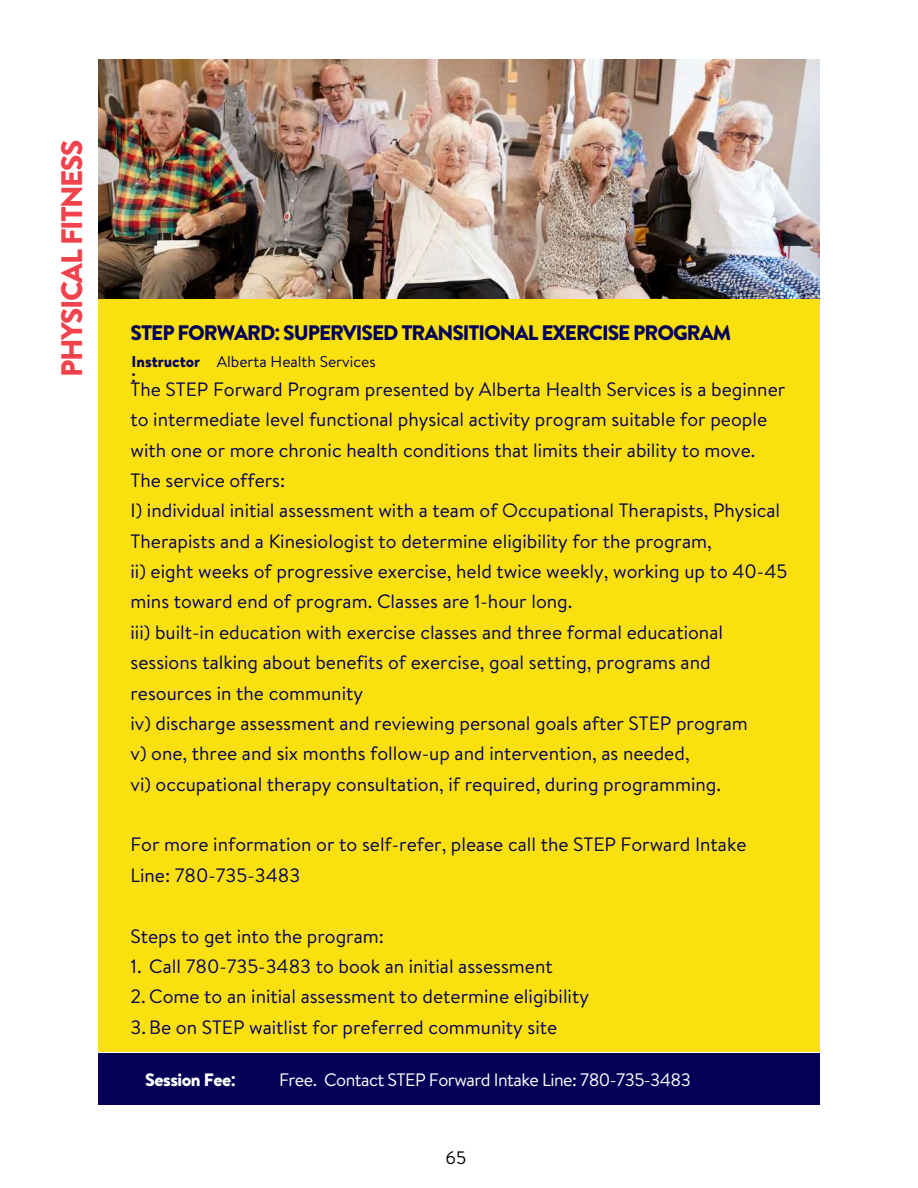
<style>
.page{position:relative;width:918px;height:1188px;background:#fff}
.page>*{position:absolute;margin:0;border:0;box-sizing:border-box;transform-origin:0 0}
.t1{font:900 29.7px "Hv D Trial Brandon Text";letter-spacing:-.05em;color:#f2424c}
.t2{font:900 21px "Hv D Trial Brandon Text";letter-spacing:-.05em;color:#040157}
.t3{font:19.35px/30.3px "Brandon Text";color:#040157}
.t4{font:18px "Brandon Text";letter-spacing:-.03em;color:#fff}
.t5{font:900 18px "Hv D Trial Brandon Text";letter-spacing:-.03em;color:#fff}
.t6{font:18px "Brandon Text";color:#000}
.t7{font:15.6px "Brandon Text";color:#040157}
.t8{font:900 15.6px "Hv D Trial Brandon Text";color:#040157}
.t9{font:700 15.6px "Noto Sans";color:#040157}
.s1{font-family:"Noto Sans";font-weight:700}
</style>
<div class="page">
<img style="left:98px;top:59px;width:721px;height:240px">
<div style="left:98px;top:299px;width:722px;height:753px;background:#fae00f"></div>
<div style="left:98px;top:1053px;width:722px;height:52px;background:#040157"></div>
<h1 class="t1" style="left:50px;top:377px;width:239px;rotate:-90deg">PHYSICAL FITNESS</h1>
<p class="t2" style="left:131px;top:317px;width:602px">STEP FORWARD<span class="s1">:</span> SUPERVISED TRANSITIONAL EXERCISE PROGRAM</p>
<p class="t8" style="left:132px;top:350px;width:70px">Instructor</p>
<p class="t9" style="left:132px;top:366px;width:6px">:</p>
<p class="t7" style="left:217px;top:350px;width:161px">Alberta Health Services</p>
<p class="t3" style="left:131px;top:373px;width:658px">The STEP Forward Program presented by Alberta Health Services is a beginner to intermediate level functional physical activity program suitable for people with one or more chronic health conditions that limits their ability to move.<br>The service offers:<br>I) individual initial assessment with a team of Occupational Therapists, Physical Therapists and a Kinesiologist to determine eligibility for the program,<br>ii) eight weeks of progressive exercise, held twice weekly, working up to 40-45 mins toward end of program. Classes are 1-hour long.<br>iii) built-in education with exercise classes and three formal educational sessions talking about benefits of exercise, goal setting, programs and resources in the community<br>iv) discharge assessment and reviewing personal goals after STEP program<br>v) one, three and six months follow-up and intervention, as needed,<br>vi) occupational therapy consultation, if required, during programming.</p>
<p class="t3" style="left:131px;top:829px;width:618px">For more information or to self-refer, please call the STEP Forward Intake<br>Line: 780-735-3483</p>
<p class="t3" style="left:131px;top:920px;width:255px">Steps to get into the program:</p>
<p class="t3" style="left:131px;top:951px;width:424px">1. Call 780-735-3483 to book an initial assessment</p>
<p class="t3" style="left:131px;top:981px;width:460px">2. Come to an initial assessment to determine eligibility<br>3.Be on STEP waitlist for preferred community site</p>
<p class="t5" style="left:145px;top:1067px;width:92px">Session Fee<span class="s1">:</span></p>
<p class="t4" style="left:279px;top:1067px;width:413px">Free. Contact STEP Forward Intake Line: 780-735-3483</p>
<p class="t6" style="left:446px;top:1145px;width:22px">65</p>
</div>
